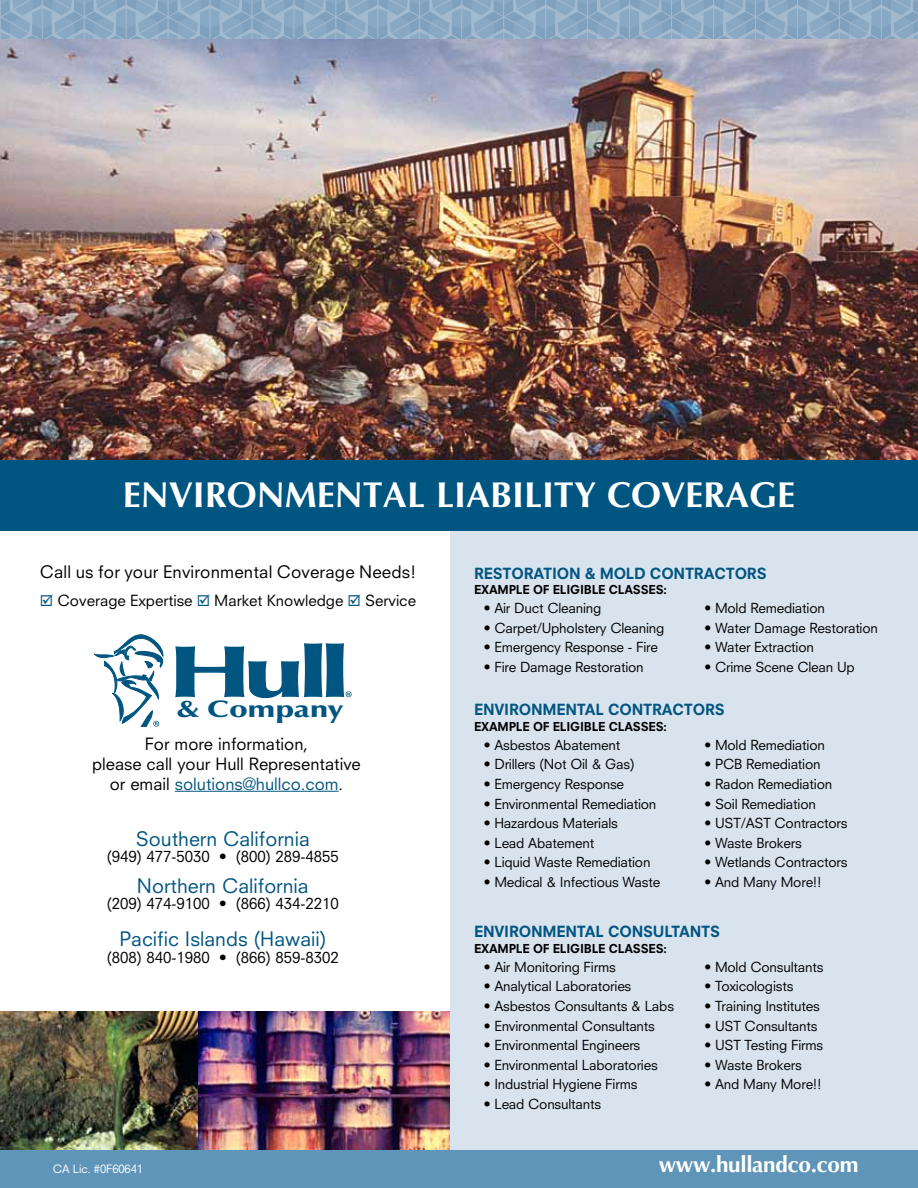
<style>
.page{position:relative;width:918px;height:1188px;background:#fff}
.page>*{position:absolute;margin:0;border:0;box-sizing:border-box;transform-origin:0 0}
.t1{font:900 73.2px "Optima";color:#005581;scale:1.47 1}
.t2{font:700 36px "Optima";color:#fff}
.t3{font:900 23.7px "Optima";color:#005581;scale:1.3 1}
.t4{font:700 22.5px "Optima";letter-spacing:-.015em;color:#fff}
.t5{font:19.5px "Neuzeit S";color:#005581}
.t6{font:16.8px "Neuzeit S";letter-spacing:.01em;color:#000}
.t7{font:16.5px/19.8px "Neuzeit S";color:#000;text-align:center}
.t8{font:15px "Neuzeit S";color:#000}
.t9{font:800 15px "Neuzeit S";letter-spacing:-.015em;color:#005581}
.t10{font:13.5px "Neuzeit S";letter-spacing:-.015em;color:#000}
.t11{font:800 12px "Neuzeit S";letter-spacing:-.015em;color:#000}
.t12{font:11.25px "Neuzeit S";letter-spacing:-.01em;color:#fff}
.s1{color:#005581}
</style>
<div class="page">
<img style="left:198px;top:1012px;width:252px;height:138px">
<img style="left:0;top:1012px;width:198px;height:138px">
<div style="left:450px;top:389px;width:468px;height:788px;background:#d9e3ee"></div>
<img style="left:0;top:39px;width:918px;height:421px">
<svg style="left:0;top:0;width:918px;height:39px;background:#8caac4"></svg>
<div style="left:0;top:460px;width:918px;height:71px;background:#005581"></div>
<svg style="left:94px;top:634px;width:70px;height:93px"></svg>
<svg style="left:346px;top:691px;width:6px;height:6px"></svg>
<div style="left:0;top:1150px;width:918px;height:38px;background:#5f95b8"></div>
<hr style="left:175px;top:791px;width:164px;height:1px;background:#005581">
<h2 class="t2" style="left:123px;top:474px;width:670px">ENVIRONMENTAL LIABILITY COVERAGE</h2>
<p class="t6" style="left:40px;top:561px;width:378px">Call us for your Environmental Coverage Needs!</p>
<p class="t8" style="left:40px;top:591px;width:378px"><span class="s1">☑</span> Coverage Expertise <span class="s1">☑</span> Market Knowledge <span class="s1">☑</span> Service</p>
<h1 class="t1" style="left:168px;top:629px;width:125px">Hull</h1>
<h3 class="t3" style="left:177px;top:695px;width:130px">&amp; Company</h3>
<p class="t7" style="left:92px;top:734px;width:270px">For more information,<br>please call your Hull Representative or email <span class="s1">solutions@hullco.com</span>.</p>
<h3 class="t5" style="left:136px;top:827px;width:176px">Southern California</h3>
<p class="t8" style="left:107px;top:848px;width:233px">(949) 477-5030 • (800) 289-4855</p>
<h3 class="t5" style="left:137px;top:874px;width:173px">Northern California</h3>
<p class="t8" style="left:107px;top:895px;width:233px">(209) 474-9100 • (866) 434-2210</p>
<h3 class="t5" style="left:119px;top:927px;width:209px">Pacific Islands (Hawaii)</h3>
<p class="t8" style="left:107px;top:948px;width:233px">(808) 840-1980 • (866) 859-8302</p>
<p class="t9" style="left:474px;top:564px;width:294px">RESTORATION &amp; MOLD CONTRACTORS</p>
<p class="t11" style="left:474px;top:582px;width:194px">EXAMPLE OF ELIGIBLE CLASSES:</p>
<p class="t10" style="left:484px;top:600px;width:119px">• Air Duct Cleaning</p>
<p class="t10" style="left:484px;top:619px;width:182px">• Carpet/Upholstery Cleaning</p>
<p class="t10" style="left:484px;top:639px;width:176px">• Emergency Response - Fire</p>
<p class="t10" style="left:484px;top:659px;width:162px">• Fire Damage Restoration</p>
<p class="t10" style="left:704px;top:600px;width:122px">• Mold Remediation</p>
<p class="t10" style="left:704px;top:619px;width:175px">• Water Damage Restoration</p>
<p class="t10" style="left:704px;top:639px;width:111px">• Water Extraction</p>
<p class="t10" style="left:704px;top:659px;width:152px">• Crime Scene Clean Up</p>
<p class="t9" style="left:474px;top:700px;width:252px">ENVIRONMENTAL CONTRACTORS</p>
<p class="t11" style="left:474px;top:719px;width:194px">EXAMPLE OF ELIGIBLE CLASSES:</p>
<p class="t10" style="left:484px;top:737px;width:138px">• Asbestos Abatement</p>
<p class="t10" style="left:484px;top:756px;width:152px">• Drillers (Not Oil &amp; Gas)</p>
<p class="t10" style="left:484px;top:776px;width:142px">• Emergency Response</p>
<p class="t10" style="left:484px;top:795px;width:174px">• Environmental Remediation</p>
<p class="t10" style="left:484px;top:815px;width:136px">• Hazardous Materials</p>
<p class="t10" style="left:484px;top:835px;width:112px">• Lead Abatement</p>
<p class="t10" style="left:484px;top:854px;width:168px">• Liquid Waste Remediation</p>
<p class="t10" style="left:484px;top:874px;width:178px">• Medical &amp; Infectious Waste</p>
<p class="t10" style="left:704px;top:737px;width:122px">• Mold Remediation</p>
<p class="t10" style="left:704px;top:756px;width:118px">• PCB Remediation</p>
<p class="t10" style="left:704px;top:776px;width:129px">• Radon Remediation</p>
<p class="t10" style="left:704px;top:795px;width:113px">• Soil Remediation</p>
<p class="t10" style="left:704px;top:815px;width:145px">• UST/AST Contractors</p>
<p class="t10" style="left:704px;top:835px;width:99px">• Waste Brokers</p>
<p class="t10" style="left:704px;top:854px;width:145px">• Wetlands Contractors</p>
<p class="t10" style="left:704px;top:874px;width:119px">• And Many More!!</p>
<p class="t9" style="left:474px;top:922px;width:248px">ENVIRONMENTAL CONSULTANTS</p>
<p class="t11" style="left:474px;top:941px;width:194px">EXAMPLE OF ELIGIBLE CLASSES:</p>
<p class="t10" style="left:484px;top:959px;width:134px">• Air Monitoring Firms</p>
<p class="t10" style="left:484px;top:978px;width:149px">• Analytical Laboratories</p>
<p class="t10" style="left:484px;top:998px;width:192px">• Asbestos Consultants &amp; Labs</p>
<p class="t10" style="left:484px;top:1017px;width:173px">• Environmental Consultants</p>
<p class="t10" style="left:484px;top:1037px;width:158px">• Environmental Engineers</p>
<p class="t10" style="left:484px;top:1057px;width:176px">• Environmental Laboratories</p>
<p class="t10" style="left:484px;top:1076px;width:155px">• Industrial Hygiene Firms</p>
<p class="t10" style="left:484px;top:1096px;width:119px">• Lead Consultants</p>
<p class="t10" style="left:704px;top:959px;width:121px">• Mold Consultants</p>
<p class="t10" style="left:704px;top:978px;width:91px">• Toxicologists</p>
<p class="t10" style="left:704px;top:998px;width:117px">• Training Institutes</p>
<p class="t10" style="left:704px;top:1017px;width:115px">• UST Consultants</p>
<p class="t10" style="left:704px;top:1037px;width:121px">• UST Testing Firms</p>
<p class="t10" style="left:704px;top:1057px;width:99px">• Waste Brokers</p>
<p class="t10" style="left:704px;top:1076px;width:119px">• And Many More!!</p>
<p class="t12" style="left:53px;top:1162px;width:92px">CA Lic. #0F60641</p>
<h3 class="t4" style="left:659px;top:1151px;width:201px">WWW.HULLANDCO.COM</h3>
</div>
